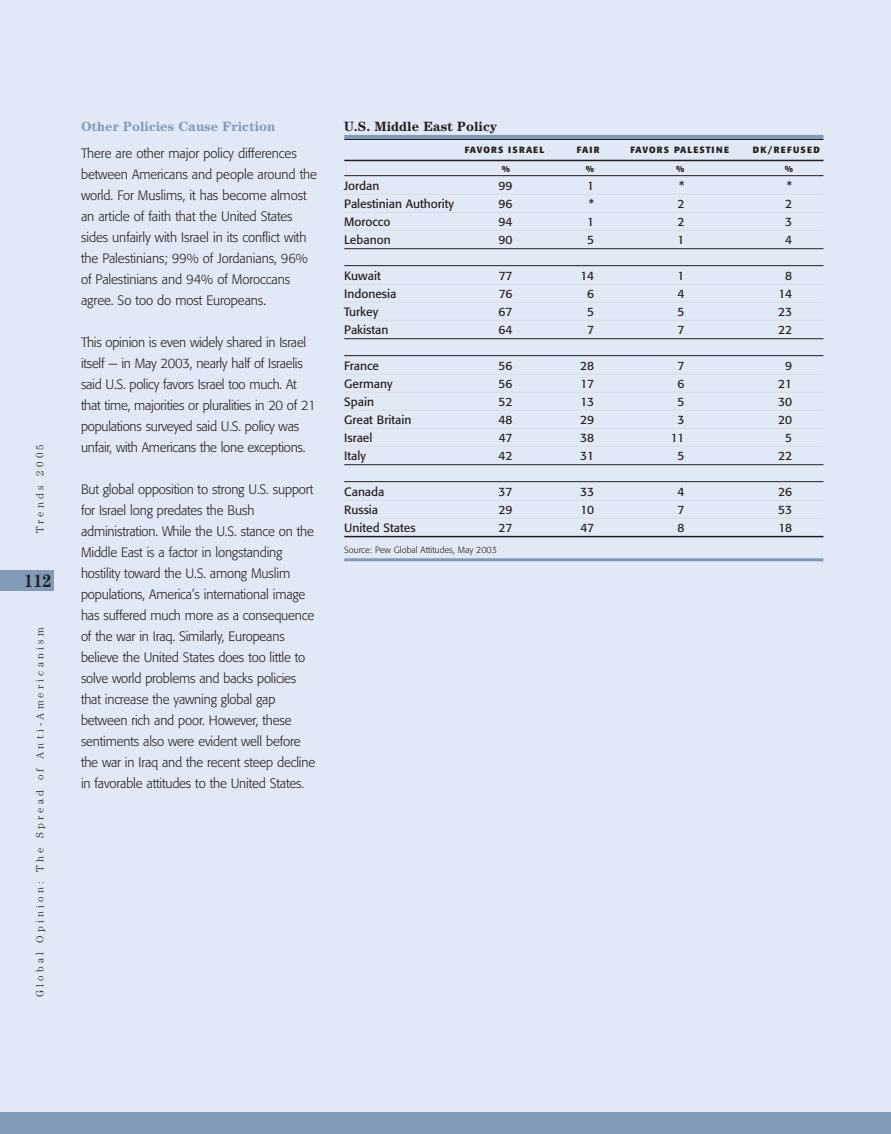
<style>
.page{position:relative;width:891px;height:1134px;background:#e1e9f6}
.page>*{position:absolute;margin:0;border:0;box-sizing:border-box;transform-origin:0 0}
.t1{font:700 condensed 18px "Century";color:#231f20}
.t2{font:300 13.5px/21px "Formata";letter-spacing:-.01em;color:#231f20}
.t3{font:700 13.5px "Century";color:#809ab7}
.t4{font:700 13.5px "Century";color:#231f20}
.t5{font:12px "Formata";color:#231f20}
.t6{font:300 10.5px "Century";letter-spacing:.31em;color:#231f20}
.t7{font:700 9px "Formata";letter-spacing:.115em;color:#231f20}
.t8{font:300 9px "Formata";color:#231f20}
.t9{font:700 9px "Formata";letter-spacing:.135em;color:#231f20}
</style>
<div class="page">
<hr style="left:344px;top:135px;width:480px;height:4px;background:#809ab7">
<hr style="left:344px;top:139px;width:480px;height:1px;background:#231f20">
<hr style="left:344px;top:160px;width:480px;height:1px;background:#231f20">
<hr style="left:344px;top:175px;width:480px;height:1px;background:#231f20">
<hr style="left:344px;top:194px;width:480px;height:1px;background:#dcdddf">
<hr style="left:344px;top:212px;width:480px;height:1px;background:#dcdddf">
<hr style="left:344px;top:230px;width:480px;height:1px;background:#dcdddf">
<hr style="left:344px;top:248px;width:480px;height:1px;background:#231f20">
<hr style="left:344px;top:265px;width:480px;height:1px;background:#231f20">
<hr style="left:344px;top:284px;width:480px;height:1px;background:#dcdddf">
<hr style="left:344px;top:302px;width:480px;height:1px;background:#dcdddf">
<hr style="left:344px;top:320px;width:480px;height:1px;background:#dcdddf">
<hr style="left:344px;top:338px;width:480px;height:1px;background:#231f20">
<hr style="left:344px;top:355px;width:480px;height:1px;background:#231f20">
<hr style="left:344px;top:374px;width:480px;height:1px;background:#dcdddf">
<hr style="left:344px;top:392px;width:480px;height:1px;background:#dcdddf">
<hr style="left:344px;top:410px;width:480px;height:1px;background:#dcdddf">
<hr style="left:344px;top:428px;width:480px;height:1px;background:#dcdddf">
<hr style="left:344px;top:446px;width:480px;height:1px;background:#dcdddf">
<hr style="left:344px;top:464px;width:480px;height:1px;background:#231f20">
<hr style="left:344px;top:481px;width:480px;height:1px;background:#231f20">
<hr style="left:344px;top:500px;width:480px;height:1px;background:#dcdddf">
<hr style="left:344px;top:518px;width:480px;height:1px;background:#dcdddf">
<hr style="left:344px;top:536px;width:480px;height:1px;background:#231f20">
<hr style="left:344px;top:558px;width:480px;height:3px;background:#809ab7">
<div style="left:0;top:1112px;width:891px;height:22px;background:#809ab7"></div>
<div style="left:0;top:570px;width:54px;height:21px;background:#809ab7"></div>
<p class="t6" style="left:36px;top:533px;width:90px;rotate:-90deg">Trends 2005</p>
<h1 class="t1" style="left:24px;top:574px;width:29px">112</h1>
<p class="t6" style="left:36px;top:997px;width:371px;rotate:-90deg">Global Opinion: The Spread of Anti-Americanism</p>
<p class="t3" style="left:81px;top:121px;width:196px">Other Policies Cause Friction</p>
<p class="t2" style="left:81px;top:144px;width:238px">There are other major policy differences between Americans and people around the world. For Muslims, it has become almost an article of faith that the United States sides unfairly with Israel in its conflict with the Palestinians; 99% of Jordanians, 96% of Palestinians and 94% of Moroccans agree. So too do most Europeans.</p>
<p class="t2" style="left:81px;top:333px;width:236px">This opinion is even widely shared in Israel itself — in May 2003, nearly half of Israelis said U.S. policy favors Israel too much. At that time, majorities or pluralities in 20 of 21 populations surveyed said U.S. policy was unfair, with Americans the lone exceptions.</p>
<p class="t2" style="left:81px;top:479px;width:236px">But global opposition to strong U.S. support for Israel long predates the Bush administration. While the U.S. stance on the Middle East is a factor in longstanding hostility toward the U.S. among Muslim populations, America’s international image has suffered much more as a consequence of the war in Iraq. Similarly, Europeans believe the United States does too little to solve world problems and backs policies that increase the yawning global gap between rich and poor. However, these sentiments also were evident well before the war in Iraq and the recent steep decline in favorable attitudes to the United States.</p>
<p class="t4" style="left:344px;top:121px;width:154px">U.S. Middle East Policy</p>
<p class="t7" style="left:465px;top:146px;width:81px">FAVORS ISRAEL</p>
<p class="t7" style="left:577px;top:146px;width:24px">FAIR</p>
<p class="t7" style="left:630px;top:146px;width:100px">FAVORS PALESTINE</p>
<p class="t9" style="left:753px;top:146px;width:68px">DK/REFUSED</p>
<p class="t7" style="left:502px;top:165px;width:10px">%</p>
<p class="t7" style="left:586px;top:165px;width:10px">%</p>
<p class="t7" style="left:676px;top:165px;width:10px">%</p>
<p class="t7" style="left:785px;top:165px;width:10px">%</p>
<p class="t5" style="left:344px;top:181px;width:37px">Jordan</p>
<p class="t5" style="left:498px;top:181px;width:15px">99</p>
<p class="t5" style="left:587px;top:181px;width:8px">1</p>
<p class="t5" style="left:679px;top:181px;width:7px">*</p>
<p class="t5" style="left:787px;top:181px;width:7px">*</p>
<p class="t5" style="left:344px;top:199px;width:111px">Palestinian Authority</p>
<p class="t5" style="left:498px;top:199px;width:15px">96</p>
<p class="t5" style="left:589px;top:199px;width:7px">*</p>
<p class="t5" style="left:678px;top:199px;width:8px">2</p>
<p class="t5" style="left:785px;top:199px;width:8px">2</p>
<p class="t5" style="left:344px;top:217px;width:48px">Morocco</p>
<p class="t5" style="left:498px;top:217px;width:15px">94</p>
<p class="t5" style="left:587px;top:217px;width:8px">1</p>
<p class="t5" style="left:678px;top:217px;width:8px">2</p>
<p class="t5" style="left:785px;top:217px;width:8px">3</p>
<p class="t5" style="left:344px;top:235px;width:48px">Lebanon</p>
<p class="t5" style="left:498px;top:235px;width:15px">90</p>
<p class="t5" style="left:587px;top:235px;width:8px">5</p>
<p class="t5" style="left:678px;top:235px;width:8px">1</p>
<p class="t5" style="left:785px;top:235px;width:8px">4</p>
<p class="t5" style="left:344px;top:271px;width:38px">Kuwait</p>
<p class="t5" style="left:499px;top:271px;width:15px">77</p>
<p class="t5" style="left:581px;top:271px;width:15px">14</p>
<p class="t5" style="left:677px;top:271px;width:8px">1</p>
<p class="t5" style="left:785px;top:271px;width:8px">8</p>
<p class="t5" style="left:344px;top:289px;width:54px">Indonesia</p>
<p class="t5" style="left:499px;top:289px;width:15px">76</p>
<p class="t5" style="left:587px;top:289px;width:8px">6</p>
<p class="t5" style="left:678px;top:289px;width:8px">4</p>
<p class="t5" style="left:779px;top:289px;width:15px">14</p>
<p class="t5" style="left:344px;top:307px;width:36px">Turkey</p>
<p class="t5" style="left:499px;top:307px;width:15px">67</p>
<p class="t5" style="left:587px;top:307px;width:8px">5</p>
<p class="t5" style="left:677px;top:307px;width:8px">5</p>
<p class="t5" style="left:778px;top:307px;width:15px">23</p>
<p class="t5" style="left:344px;top:325px;width:46px">Pakistan</p>
<p class="t5" style="left:498px;top:325px;width:15px">64</p>
<p class="t5" style="left:587px;top:325px;width:8px">7</p>
<p class="t5" style="left:678px;top:325px;width:8px">7</p>
<p class="t5" style="left:778px;top:325px;width:15px">22</p>
<p class="t5" style="left:344px;top:361px;width:36px">France</p>
<p class="t5" style="left:499px;top:361px;width:15px">56</p>
<p class="t5" style="left:580px;top:361px;width:15px">28</p>
<p class="t5" style="left:677px;top:361px;width:8px">7</p>
<p class="t5" style="left:785px;top:361px;width:8px">9</p>
<p class="t5" style="left:344px;top:379px;width:50px">Germany</p>
<p class="t5" style="left:499px;top:379px;width:15px">56</p>
<p class="t5" style="left:581px;top:379px;width:15px">17</p>
<p class="t5" style="left:677px;top:379px;width:8px">6</p>
<p class="t5" style="left:778px;top:379px;width:15px">21</p>
<p class="t5" style="left:344px;top:397px;width:31px">Spain</p>
<p class="t5" style="left:499px;top:397px;width:15px">52</p>
<p class="t5" style="left:581px;top:397px;width:15px">13</p>
<p class="t5" style="left:677px;top:397px;width:8px">5</p>
<p class="t5" style="left:778px;top:397px;width:15px">30</p>
<p class="t5" style="left:344px;top:415px;width:69px">Great Britain</p>
<p class="t5" style="left:498px;top:415px;width:15px">48</p>
<p class="t5" style="left:580px;top:415px;width:15px">29</p>
<p class="t5" style="left:678px;top:415px;width:8px">3</p>
<p class="t5" style="left:778px;top:415px;width:15px">20</p>
<p class="t5" style="left:344px;top:433px;width:30px">Israel</p>
<p class="t5" style="left:499px;top:433px;width:15px">47</p>
<p class="t5" style="left:580px;top:433px;width:15px">38</p>
<p class="t5" style="left:671px;top:433px;width:15px">11</p>
<p class="t5" style="left:785px;top:433px;width:8px">5</p>
<p class="t5" style="left:344px;top:451px;width:23px">Italy</p>
<p class="t5" style="left:498px;top:451px;width:15px">42</p>
<p class="t5" style="left:580px;top:451px;width:15px">31</p>
<p class="t5" style="left:677px;top:451px;width:8px">5</p>
<p class="t5" style="left:778px;top:451px;width:15px">22</p>
<p class="t5" style="left:344px;top:487px;width:42px">Canada</p>
<p class="t5" style="left:499px;top:487px;width:15px">37</p>
<p class="t5" style="left:580px;top:487px;width:15px">33</p>
<p class="t5" style="left:677px;top:487px;width:8px">4</p>
<p class="t5" style="left:778px;top:487px;width:15px">26</p>
<p class="t5" style="left:344px;top:505px;width:35px">Russia</p>
<p class="t5" style="left:499px;top:505px;width:15px">29</p>
<p class="t5" style="left:581px;top:505px;width:15px">10</p>
<p class="t5" style="left:678px;top:505px;width:8px">7</p>
<p class="t5" style="left:778px;top:505px;width:15px">53</p>
<p class="t5" style="left:344px;top:523px;width:73px">United States</p>
<p class="t5" style="left:499px;top:523px;width:15px">27</p>
<p class="t5" style="left:581px;top:523px;width:15px">47</p>
<p class="t5" style="left:677px;top:523px;width:8px">8</p>
<p class="t5" style="left:779px;top:523px;width:15px">18</p>
<p class="t8" style="left:344px;top:546px;width:154px">Source: Pew Global Attitudes, May 2003</p>
</div>
